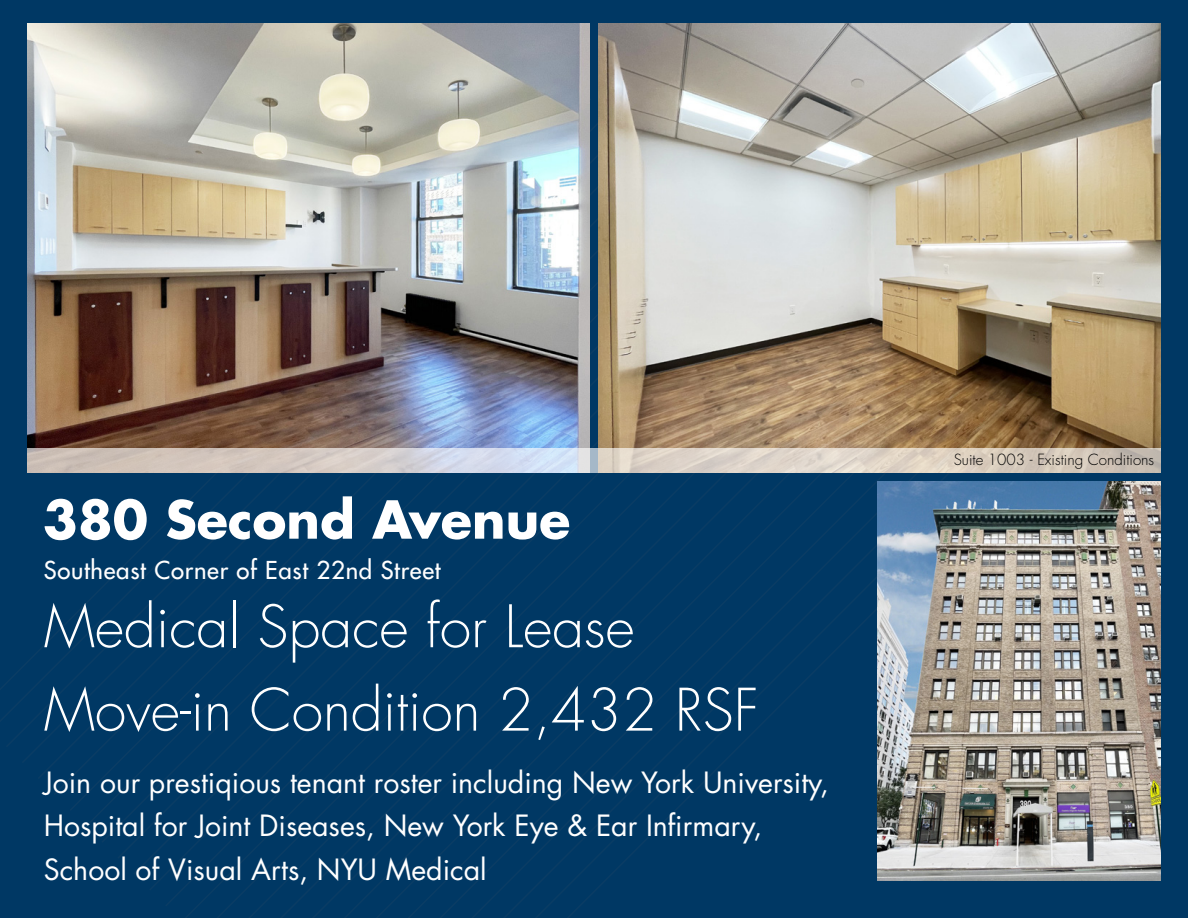
<style>
.page{position:relative;width:1188px;height:918px;background:#003864}
.page>*{position:absolute;margin:0;border:0;box-sizing:border-box;transform-origin:0 0}
.t1{font:300 57px "Futura Std";color:#fff}
.t2{font:700 51px "Futura Std";color:#fff}
.t3{font:28.5px "Futura Std";color:#fff}
.t4{font:500 24px "Futura Std";letter-spacing:.03em;color:#fff}
.t5{font:300 15px "Futura Std";color:#000}
</style>
<div class="page">
<img style="left:878px;top:482px;width:283px;height:399px">
<img style="left:27px;top:23px;width:563px;height:425px">
<img style="left:599px;top:23px;width:562px;height:425px">
<svg style="left:27px;top:448px;width:1134px;height:25px;background:#d5cdc7"></svg>
<p class="t2" style="left:43px;top:486px;width:529px">380 Second Avenue</p>
<p class="t4" style="left:44px;top:555px;width:398px">Southeast Corner of East 22nd Street</p>
<p class="t1" style="left:44px;top:592px;width:592px">Medical Space for Lease</p>
<p class="t1" style="left:44px;top:675px;width:717px">Move-in Condition 2,432 RSF</p>
<p class="t3" style="left:44px;top:764px;width:787px">Join our prestiqious tenant roster including New York University,</p>
<p class="t3" style="left:44px;top:807px;width:720px">Hospital for Joint Diseases, New York Eye &amp; Ear Infirmary,</p>
<p class="t3" style="left:44px;top:851px;width:444px">School of Visual Arts, NYU Medical</p>
<p class="t5" style="left:954px;top:451px;width:202px">Suite 1003 - Existing Conditions</p>
</div>
